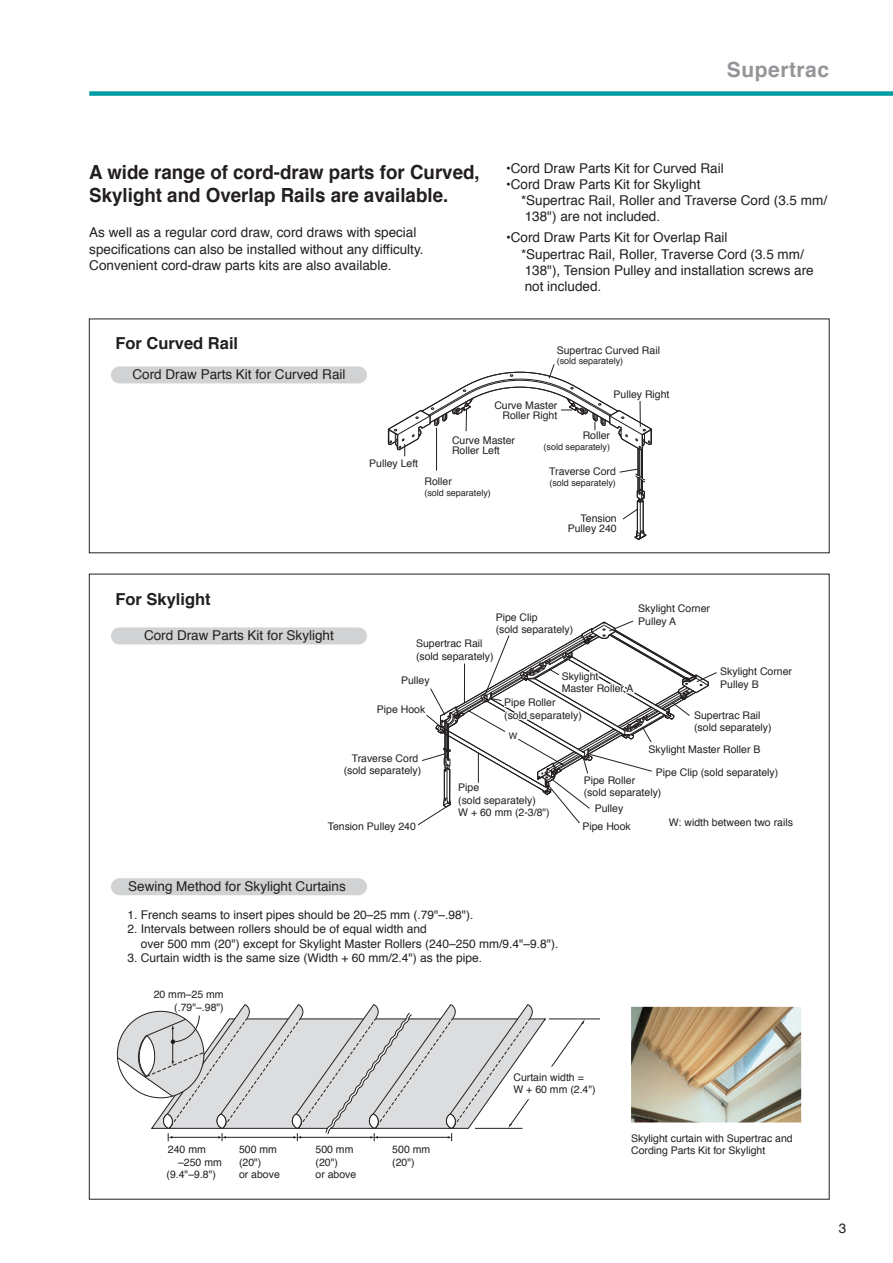
<style>
.page{position:relative;width:893px;height:1263px;background:#fff}
.page>*{position:absolute;margin:0;border:0;box-sizing:border-box;transform-origin:0 0}
.t1{font:700 21px "Helvetica";letter-spacing:.025em;color:#939598}
.t2{font:700 19.5px/23.4px "Helvetica";color:#231f20;scale:.96 1}
.t3{font:700 16.5px "Helvetica";color:#231f20}
.t4{font:13.5px/16.2px "Helvetica";color:#231f20}
.t5{font:12px/14.4px "Helvetica";color:#231f20}
.t6{font:10.5px/12.6px "Helvetica";color:#231f20}
.t7{font:9px "Helvetica";color:#231f20}
</style>
<div class="page">
<div style="left:89px;top:91px;width:804px;height:5px;background:#009da5"></div>
<div style="left:111px;top:366px;width:256px;height:17px;background:#d1d2d4;border-radius:9px"></div>
<div style="left:111px;top:627px;width:256px;height:17px;background:#d1d2d4;border-radius:9px"></div>
<div style="left:111px;top:878px;width:256px;height:17px;background:#d1d2d4;border-radius:9px"></div>
<img style="left:631px;top:1007px;width:170px;height:115px">
<hr style="left:549px;top:1019px;width:51px;height:1px;background:#231f20">
<svg style="left:117px;top:1004px;width:468px;height:137px"></svg>
<svg style="left:418px;top:621px;width:299px;height:204px"></svg>
<svg style="left:388px;top:364px;width:264px;height:176px"></svg>
<h1 class="t1" style="left:727px;top:52px;width:104px">Supertrac</h1>
<h2 class="t2" style="left:89px;top:160px;width:408px">A wide range of cord-draw parts for Curved,<br>Skylight and Overlap Rails are available.</h2>
<p class="t4" style="left:89px;top:225px;width:336px">As well as a regular cord draw, cord draws with special specifications can also be installed without any difficulty.<br>Convenient cord-draw parts kits are also available.</p>
<h3 class="t3" style="left:115px;top:330px;width:124px">For Curved Rail</h3>
<p class="t4" style="left:132px;top:366px;width:215px">Cord Draw Parts Kit for Curved Rail</p>
<p class="t4" style="left:506px;top:160px;width:219px">•Cord Draw Parts Kit for Curved Rail</p>
<p class="t4" style="left:521px;top:177px;width:308px;text-indent:-15px">•Cord Draw Parts Kit for Skylight<br>*Supertrac Rail, Roller and Traverse Cord (3.5 mm/<br>138") are not included.</p>
<p class="t4" style="left:521px;top:230px;width:294px;text-indent:-15px">•Cord Draw Parts Kit for Overlap Rail<br>*Supertrac Rail, Roller, Traverse Cord (3.5 mm/ 138"), Tension Pulley and installation screws are not included.</p>
<p class="t6" style="left:557px;top:344px;width:105px">Supertrac Curved Rail</p>
<p class="t7" style="left:557px;top:354px;width:68px">(sold separately)</p>
<h3 class="t3" style="left:115px;top:586px;width:97px">For Skylight</h3>
<p class="t4" style="left:144px;top:627px;width:191px">Cord Draw Parts Kit for Skylight</p>
<p class="t6" style="left:613px;top:388px;width:58px">Pulley Right</p>
<p class="t6" style="left:494px;top:400px;width:65px;line-height:10.5px;text-align:right">Curve Master<br>Roller Right</p>
<p class="t6" style="left:452px;top:435px;width:65px;line-height:10.5px">Curve Master<br>Roller Left</p>
<p class="t6" style="left:583px;top:429px;width:29px">Roller</p>
<p class="t7" style="left:544px;top:439px;width:68px">(sold separately)</p>
<p class="t6" style="left:549px;top:466px;width:68px">Traverse Cord</p>
<p class="t7" style="left:549px;top:476px;width:68px">(sold separately)</p>
<p class="t6" style="left:568px;top:513px;width:51px;line-height:10.5px;text-align:right">Tension<br>Pulley 240</p>
<p class="t6" style="left:369px;top:457px;width:51px">Pulley Left</p>
<p class="t6" style="left:424px;top:476px;width:29px">Roller</p>
<p class="t7" style="left:424px;top:486px;width:68px">(sold separately)</p>
<p class="t6" style="left:496px;top:611px;width:79px">Pipe Clip<br>(sold separately)</p>
<p class="t6" style="left:416px;top:637px;width:79px">Supertrac Rail (sold separately)</p>
<p class="t6" style="left:638px;top:602px;width:73px">Skylight Corner<br>Pulley A</p>
<p class="t6" style="left:401px;top:674px;width:30px">Pulley</p>
<p class="t6" style="left:377px;top:703px;width:50px">Pipe Hook</p>
<p class="t6" style="left:562px;top:670px;width:73px">Skylight<br>Master Roller A</p>
<p class="t6" style="left:504px;top:696px;width:79px">Pipe Roller<br>(sold separately)</p>
<p class="t7" style="left:509px;top:729px;width:10px">W</p>
<p class="t6" style="left:720px;top:665px;width:73px">Skylight Corner<br>Pulley B</p>
<p class="t6" style="left:694px;top:709px;width:79px">Supertrac Rail (sold separately)</p>
<p class="t6" style="left:344px;top:752px;width:79px;text-align:center">Traverse Cord (sold separately)</p>
<p class="t6" style="left:328px;top:820px;width:90px">Tension Pulley 240</p>
<p class="t4" style="left:128px;top:878px;width:219px">Sewing Method for Skylight Curtains</p>
<p class="t6" style="left:458px;top:781px;width:93px">Pipe<br>(sold separately)<br>W + 60 mm (2-3/8")</p>
<p class="t5" style="left:127px;top:908px;width:348px">1. French seams to insert pipes should be 20–25 mm (.79"–.98").</p>
<p class="t5" style="left:141px;top:922px;width:419px;text-indent:-13px">2. Intervals between rollers should be of equal width and<br>over 500 mm (20") except for Skylight Master Rollers (240–250 mm/9.4"–9.8").</p>
<p class="t5" style="left:127px;top:951px;width:356px">3. Curtain width is the same size (Width + 60 mm/2.4") as the pipe.</p>
<p class="t6" style="left:154px;top:989px;width:72px;text-align:right">20 mm–25 mm (.79"–.98")</p>
<p class="t6" style="left:648px;top:744px;width:114px">Skylight Master Roller B</p>
<p class="t6" style="left:656px;top:766px;width:124px">Pipe Clip (sold separately)</p>
<p class="t6" style="left:584px;top:774px;width:79px">Pipe Roller<br>(sold separately)</p>
<p class="t6" style="left:595px;top:803px;width:30px">Pulley</p>
<p class="t6" style="left:582px;top:820px;width:50px">Pipe Hook</p>
<p class="t6" style="left:669px;top:816px;width:126px">W: width between two rails</p>
<p class="t6" style="left:168px;top:1143px;width:39px">240 mm</p>
<p class="t6" style="left:178px;top:1156px;width:45px">–250 mm</p>
<p class="t6" style="left:166px;top:1168px;width:51px">(9.4"–9.8")</p>
<p class="t6" style="left:239px;top:1143px;width:42px">500 mm (20")<br>or above</p>
<p class="t6" style="left:316px;top:1143px;width:42px">500 mm (20")<br>or above</p>
<p class="t6" style="left:392px;top:1143px;width:39px">500 mm (20")</p>
<p class="t6" style="left:513px;top:1071px;width:84px">Curtain width =<br>W + 60 mm (2.4")</p>
<p class="t6" style="left:631px;top:1132px;width:163px">Skylight curtain with Supertrac and<br>Cording Parts Kit for Skylight</p>
<p class="t4" style="left:839px;top:1221px;width:9px">3</p>
</div>
